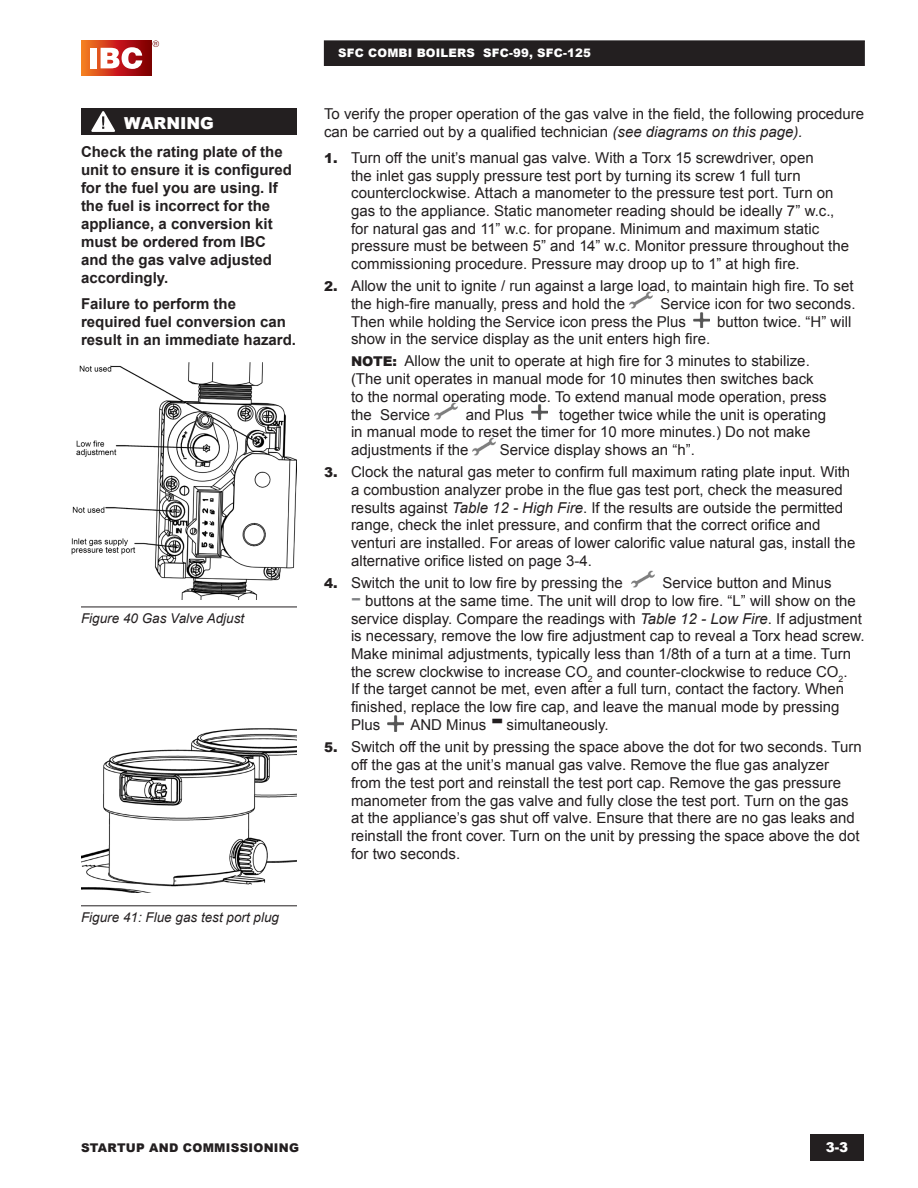
<style>
.page{position:relative;width:918px;height:1188px;background:#fff}
.page>*{position:absolute;margin:0;border:0;box-sizing:border-box;transform-origin:0 0}
.BODY_TEXT_NUMBER{font:700 36px "Arial";color:#231f20}
.BODY_TEXT{font:900 16.5px "Arial";color:#fff}
.BODY_TEXT_NUMBER-2{font:15px/17.7px "Arial";color:#231f20}
.BODY_TEXT-2{font:700 15px/18px "Arial";color:#231f20}
.BODY_TEXT-3{font:15px/17.7px "Arial";color:#231f20}
.IMAGE_CAPTION{font:italic 13.5px "Arial";color:#231f20}
.t1{font:900 13.5px "Arial";color:#fff}
.t2{font:900 12px "Arial";letter-spacing:.02em;color:#231f20}
.t3{font:900 11.7px "Arial";letter-spacing:.015em;color:#fff}
.s1{font-style:italic}
.s2{font-weight:900;font-size:13.5px}
.s3{font-size:30px;color:#808285}
</style>
<div class="page">
<div style="left:810px;top:1134px;width:54px;height:27px;background:#231f20"></div>
<div style="left:324px;top:41px;width:540px;height:24px;background:#231f20"></div>
<div style="left:324px;top:40px;width:541px;height:26px;border:1px solid #231f20"></div>
<svg style="left:81px;top:41px;width:70px;height:35px"></svg>
<div style="left:90px;top:48px;width:6px;height:20px;background:#fff"></div>
<svg style="left:101px;top:47px;width:41px;height:22px"></svg>
<svg style="left:153px;top:41px;width:6px;height:6px"></svg>
<img style="left:629px;top:292px;width:23px;height:17px">
<img style="left:694px;top:313px;width:15px;height:15px">
<img style="left:434px;top:402px;width:23px;height:18px">
<img style="left:532px;top:404px;width:15px;height:16px">
<img style="left:473px;top:438px;width:23px;height:17px">
<img style="left:631px;top:571px;width:23px;height:17px">
<img style="left:388px;top:716px;width:15px;height:15px">
<hr style="left:81px;top:607px;width:216px;height:1px;background:#231f20">
<hr style="left:81px;top:906px;width:216px;height:1px;background:#231f20">
<div style="left:81px;top:108px;width:216px;height:27px;background:#231f20"></div>
<svg style="left:91px;top:111px;width:24px;height:21px"></svg>
<img style="left:71px;top:363px;width:225px;height:237px">
<img style="left:81px;top:728px;width:216px;height:164px">
<p class="BODY_TEXT" style="left:124px;top:111px;width:91px">WARNING</p>
<p class="BODY_TEXT-2" style="left:81px;top:143px;width:212px">Check the rating plate of the unit to ensure it is configured for the fuel you are using. If the fuel is incorrect for the appliance, a conversion kit must be ordered from IBC and the gas valve adjusted accordingly.</p>
<p class="BODY_TEXT-2" style="left:81px;top:296px;width:217px">Failure to perform the required fuel conversion can result in an immediate hazard.</p>
<p class="IMAGE_CAPTION" style="left:81px;top:610px;width:165px">Figure 40 Gas Valve Adjust</p>
<p class="IMAGE_CAPTION" style="left:81px;top:909px;width:200px">Figure 41: Flue gas test port plug</p>
<p class="t3" style="left:338px;top:45px;width:254px">SFC COMBI BOILERS SFC-99, SFC-125</p>
<p class="BODY_TEXT-3" style="left:324px;top:105px;width:542px">To verify the proper operation of the gas valve in the field, the following procedure can be carried out by a qualified technician <span class="s1">(see diagrams on this page).</span></p>
<p class="BODY_TEXT_NUMBER-2" style="left:351px;top:149px;width:500px;text-indent:-27px"><span class="s2">1.</span> Turn off the unit’s manual gas valve. With a Torx 15 screwdriver, open<br>the inlet gas supply pressure test port by turning its screw 1 full turn counterclockwise. Attach a manometer to the pressure test port. Turn on gas to the appliance. Static manometer reading should be ideally 7” w.c., for natural gas and 11” w.c. for propane. Minimum and maximum static pressure must be between 5” and 14” w.c. Monitor pressure throughout the commissioning procedure. Pressure may droop up to 1” at high fire.</p>
<p class="BODY_TEXT_NUMBER-2" style="left:351px;top:277px;width:504px;text-indent:-27px"><span class="s2">2.</span> Allow the unit to ignite / run against a large load, to maintain high fire. To set the high-fire manually, press and hold the</p>
<p class="BODY_TEXT_NUMBER-2" style="left:351px;top:295px;width:506px;text-indent:310px">Service icon for two seconds.<br>Then while holding the Service icon press the Plus</p>
<p class="BODY_TEXT_NUMBER-2" style="left:717px;top:313px;width:136px">button twice. “H” will</p>
<p class="BODY_TEXT_NUMBER-2" style="left:351px;top:330px;width:361px">show in the service display as the unit enters high fire.</p>
<p class="BODY_TEXT_NUMBER-2" style="left:351px;top:352px;width:477px"><span class="s2">NOTE:</span> Allow the unit to operate at high fire for 3 minutes to stabilize. (The unit operates in manual mode for 10 minutes then switches back to the normal operating mode. To extend manual mode operation, press the Service</p>
<p class="BODY_TEXT_NUMBER-2" style="left:351px;top:406px;width:477px;text-indent:208px">together twice while the unit is operating in manual mode to reset the timer for 10 more minutes.) Do not make adjustments if the</p>
<p class="BODY_TEXT_NUMBER-2" style="left:466px;top:406px;width:60px">and Plus</p>
<p class="BODY_TEXT_NUMBER-2" style="left:500px;top:441px;width:197px">Service display shows an “h”.</p>
<p class="BODY_TEXT_NUMBER-2" style="left:351px;top:463px;width:506px;text-indent:-27px"><span class="s2">3.</span> Clock the natural gas meter to confirm full maximum rating plate input. With a combustion analyzer probe in the flue gas test port, check the measured results against <span class="s1">Table 12 - High Fire</span>. If the results are outside the permitted range, check the inlet pressure, and confirm that the correct orifice and venturi are installed. For areas of lower calorific value natural gas, install the alternative orifice listed on page 3-4.</p>
<p class="BODY_TEXT_NUMBER-2" style="left:324px;top:574px;width:300px"><span class="s2">4.</span> Switch the unit to low fire by pressing the</p>
<p class="BODY_TEXT_NUMBER-2" style="left:663px;top:574px;width:171px">Service button and Minus</p>
<p class="BODY_TEXT_NUMBER-2" style="left:351px;top:592px;width:515px"><span class="s3">-</span> buttons at the same time. The unit will drop to low fire. “L” will show on the service display. Compare the readings with <span class="s1">Table 12 - Low Fire</span>. If adjustment is necessary, remove the low fire adjustment cap to reveal a Torx head screw.<br>Make minimal adjustments, typically less than 1/8th of a turn at a time. Turn the screw clockwise to increase CO<sub>2</sub> and counter-clockwise to reduce CO<sub>2</sub>.<br>If the target cannot be met, even after a full turn, contact the factory. When finished, replace the low fire cap, and leave the manual mode by pressing Plus</p>
<p class="BODY_TEXT_NUMBER-2" style="left:410px;top:716px;width:77px">AND Minus</p>
<p class="BODY_TEXT_NUMBER" style="left:490px;top:693px;width:13px">-</p>
<p class="BODY_TEXT_NUMBER-2" style="left:507px;top:716px;width:104px">simultaneously.</p>
<p class="BODY_TEXT_NUMBER-2" style="left:351px;top:738px;width:512px;text-indent:-27px"><span class="s2">5.</span> Switch off the unit by pressing the space above the dot for two seconds. Turn off the gas at the unit’s manual gas valve. Remove the flue gas analyzer from the test port and reinstall the test port cap. Remove the gas pressure manometer from the gas valve and fully close the test port. Turn on the gas at the appliance’s gas shut off valve. Ensure that there are no gas leaks and reinstall the front cover. Turn on the unit by pressing the space above the dot for two seconds.</p>
<p class="t2" style="left:81px;top:1139px;width:220px">STARTUP AND COMMISSIONING</p>
<p class="t1" style="left:826px;top:1138px;width:24px">3-3</p>
</div>
